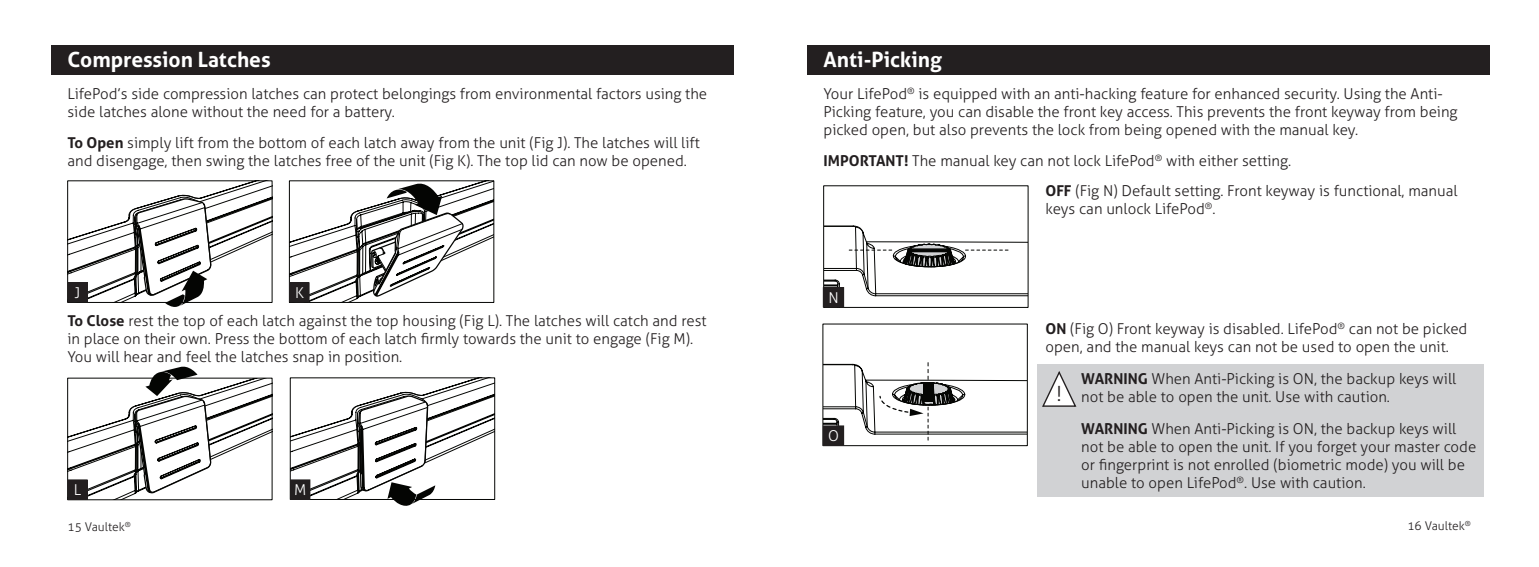
<style>
.page{position:relative;width:1539px;height:567px;background:#fff}
.page>*{position:absolute;margin:0;border:0;box-sizing:border-box;transform-origin:0 0}
.t1{font:700 21px "Aller";color:#fff}
.t2{font:300 21px "Aller";color:#231f20}
.t3{font:300 15px/18px "Aller";color:#231f20}
.t4{font:300 15px "Aller";color:#fff}
.t5{font:300 12px "Aller";color:#231f20}
.s1{font-weight:700}
</style>
<div class="page">
<div style="left:51px;top:45px;width:683px;height:30px;background:#231f20"></div>
<svg style="left:68px;top:367px;width:204px;height:133px"></svg>
<svg style="left:289px;top:182px;width:205px;height:324px"></svg>
<div style="left:289px;top:180px;width:205px;height:123px;border:1px solid #040503"></div>
<svg style="left:68px;top:181px;width:204px;height:126px"></svg>
<div style="left:68px;top:283px;width:19px;height:19px;background:#231f20"></div>
<div style="left:68px;top:282px;width:20px;height:20px;border:1px solid #231f20"></div>
<div style="left:290px;top:283px;width:19px;height:19px;background:#231f20"></div>
<div style="left:290px;top:282px;width:19px;height:20px;border:1px solid #231f20"></div>
<div style="left:68px;top:480px;width:19px;height:19px;background:#231f20"></div>
<div style="left:68px;top:480px;width:20px;height:20px;border:1px solid #231f20"></div>
<div style="left:291px;top:480px;width:19px;height:19px;background:#231f20"></div>
<div style="left:290px;top:480px;width:20px;height:20px;border:1px solid #231f20"></div>
<div style="left:1037px;top:364px;width:446px;height:133px;background:#d1d2d4"></div>
<div style="left:807px;top:45px;width:683px;height:30px;background:#231f20"></div>
<svg style="left:825px;top:226px;width:201px;height:80px"></svg>
<div style="left:823px;top:185px;width:205px;height:123px;border:1px solid #040503"></div>
<svg style="left:825px;top:363px;width:201px;height:81px"></svg>
<div style="left:823px;top:324px;width:205px;height:122px;border:1px solid #040503"></div>
<div style="left:823px;top:288px;width:21px;height:19px;background:#231f20"></div>
<div style="left:823px;top:287px;width:21px;height:20px;border:1px solid #231f20"></div>
<div style="left:823px;top:426px;width:21px;height:19px;background:#231f20"></div>
<div style="left:823px;top:426px;width:21px;height:20px;border:1px solid #231f20"></div>
<svg style="left:1042px;top:371px;width:35px;height:36px"></svg>
<p class="t1" style="left:68px;top:47px;width:205px">Compression Latches</p>
<p class="t3" style="left:68px;top:84px;width:641px">LifePod’s side compression latches can protect belongings from environmental factors using the side latches alone without the need for a battery.</p>
<p class="t3" style="left:68px;top:134px;width:634px"><span class="s1">To Open</span> simply lift from the bottom of each latch away from the unit (Fig J). The latches will lift and disengage, then swing the latches free of the unit (Fig K). The top lid can now be opened.</p>
<p class="t4" style="left:75px;top:284px;width:7px">J</p>
<p class="t4" style="left:295px;top:284px;width:10px">K</p>
<p class="t3" style="left:68px;top:311px;width:641px"><span class="s1">To Close</span> rest the top of each latch against the top housing (Fig L). The latches will catch and rest in place on their own. Press the bottom of each latch firmly towards the unit to engage (Fig M).<br>You will hear and feel the latches snap in position.</p>
<p class="t4" style="left:74px;top:481px;width:9px">L</p>
<p class="t4" style="left:294px;top:481px;width:14px">M</p>
<p class="t5" style="left:68px;top:519px;width:65px">15 Vaultek<sup>®</sup></p>
<p class="t1" style="left:824px;top:47px;width:120px">Anti-Picking</p>
<p class="t3" style="left:824px;top:84px;width:636px">Your LifePod<sup>®</sup> is equipped with an anti-hacking feature for enhanced security. Using the Anti-<br>Picking feature, you can disable the front key access. This prevents the front keyway from being picked open, but also prevents the lock from being opened with the manual key.</p>
<p class="t3" style="left:824px;top:152px;width:469px"><span class="s1">IMPORTANT!</span> The manual key can not lock LifePod<sup>®</sup> with either setting.</p>
<p class="t3" style="left:1046px;top:182px;width:414px"><span class="s1">OFF</span> (Fig N) Default setting. Front keyway is functional, manual keys can unlock LifePod<sup>®</sup>.</p>
<p class="t4" style="left:829px;top:288px;width:12px">N</p>
<p class="t4" style="left:828px;top:427px;width:12px">O</p>
<p class="t3" style="left:1046px;top:320px;width:423px"><span class="s1">ON</span> (Fig O) Front keyway is disabled. LifePod<sup>®</sup> can not be picked open, and the manual keys can not be used to open the unit.</p>
<p class="t2" style="left:1056px;top:381px;width:7px">!</p>
<p class="t3" style="left:1081px;top:370px;width:377px"><span class="s1">WARNING</span> When Anti-Picking is ON, the backup keys will not be able to open the unit. Use with caution.</p>
<p class="t3" style="left:1081px;top:419px;width:397px"><span class="s1">WARNING</span> When Anti-Picking is ON, the backup keys will not be able to open the unit. If you forget your master code or fingerprint is not enrolled (biometric mode) you will be unable to open LifePod<sup>®</sup>. Use with caution.</p>
<p class="t5" style="left:1407px;top:519px;width:65px">16 Vaultek<sup>®</sup></p>
</div>
